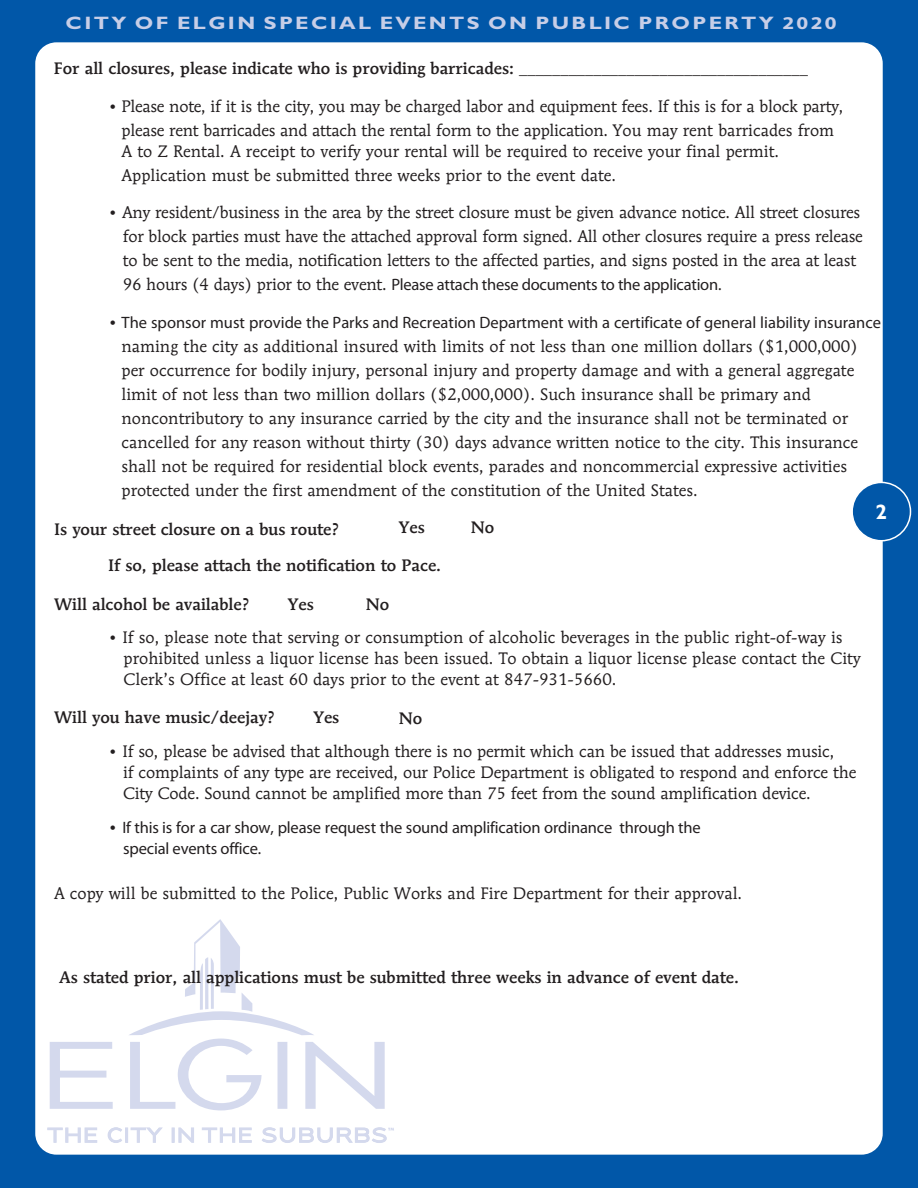
<style>
.page{position:relative;width:918px;height:1188px;background:#0157a8}
.page>*{position:absolute;margin:0;border:0;box-sizing:border-box;transform-origin:0 0}
.t1{font:700 21px "Gill Sans";color:#fff}
.Text_with_fill_ins{font:700 18px "Gill Sans";letter-spacing:.11em;color:#c7cee7;scale:1.18 1}
.text_paragraphs{font:16.5px/24px "Mendoza Roman";color:#231f20}
.Text_with_fill_ins-2{font:500 16.5px "Mendoza Roman";color:#231f20}
.text_paragraphs-2{font:16.5px "Myriad Pro";letter-spacing:-.01em;color:#231f20}
.text_paragraphs-3{font:500 16.5px "Mendoza Roman";color:#231f20}
.s1{font-family:"Myriad Pro"}
.s2{font-family:"Mendoza Roman"}
</style>
<div class="page">
<div style="left:35px;top:42px;width:848px;height:1113px;background:#fff;border-radius:21px"></div>
<svg style="left:50px;top:919px;width:335px;height:191px"></svg>
<svg style="left:47px;top:1128px;width:50px;height:15px"></svg>
<svg style="left:108px;top:1127px;width:55px;height:16px"></svg>
<svg style="left:172px;top:1128px;width:22px;height:15px"></svg>
<svg style="left:202px;top:1128px;width:50px;height:15px"></svg>
<svg style="left:262px;top:1127px;width:132px;height:16px"></svg>
<div style="left:852px;top:482px;width:58px;height:59px;background:#0157a8;border-radius:50%"></div>
<div style="left:851px;top:482px;width:60px;height:60px;border:2px solid #fff;border-radius:50%"></div>
<p class="Text_with_fill_ins" style="left:66px;top:12px;width:655px">CITY OF ELGIN SPECIAL EVENTS ON PUBLIC PROPERTY <span class="s1">2020</span></p>
<p class="Text_with_fill_ins-2" style="left:54px;top:58px;width:755px">For all closures, please indicate who is providing barricades: ___________________________________</p>
<p class="text_paragraphs" style="left:108px;top:94px;width:737px;text-align:center">• Please note, if it is the city, you may be charged labor and equipment fees. If this is for a block party, please rent barricades and attach the rental form to the application. You may rent barricades from</p>
<p class="text_paragraphs" style="left:122px;top:139px;width:659px">A to Z Rental. A receipt to verify your rental will be required to receive your final permit.<br>Application must be submitted three weeks prior to the event date.</p>
<p class="text_paragraphs" style="left:108px;top:200px;width:754px">• Any resident/business in the area by the street closure must be given advance notice. All street closures</p>
<p class="text_paragraphs" style="left:123px;top:224px;width:742px">for block parties must have the attached approval form signed. All other closures require a press release</p>
<p class="text_paragraphs" style="left:123px;top:248px;width:735px">to be sent to the media, notification letters to the affected parties, and signs posted in the area at least</p>
<p class="text_paragraphs-2" style="left:123px;top:275px;width:600px"><span class="s2">96 hours (4 days) prior to the event.</span> Please attach these documents to the application.</p>
<p class="text_paragraphs-2" style="left:108px;top:312px;width:223px"><span class="s2">•</span> The sponsor must provide the</p>
<p class="text_paragraphs" style="left:122px;top:310px;width:761px;text-indent:446px"><span class="s1">with a certificate of general liability insurance </span>naming the city as additional insured with limits of not less than one million dollars ($1,000,000) per occurrence for bodily injury, personal injury and property damage and with a general aggregate limit of not less than two million dollars ($2,000,000). Such insurance shall be primary and noncontributory to any insurance carried by the city and the insurance shall not be terminated or cancelled for any reason without thirty (30) days advance written notice to the city. This insurance shall not be required for residential block events, parades and noncommercial expressive activities protected under the first amendment of the constitution of the United States.</p>
<p class="Text_with_fill_ins-2" style="left:54px;top:519px;width:287px">Is your street closure on a bus route?</p>
<p class="Text_with_fill_ins-2" style="left:399px;top:517px;width:27px">Yes</p>
<p class="Text_with_fill_ins-2" style="left:471px;top:517px;width:25px">No</p>
<p class="Text_with_fill_ins-2" style="left:108px;top:555px;width:335px">If so, please attach the notification to Pace.</p>
<p class="Text_with_fill_ins-2" style="left:54px;top:594px;width:197px">Will alcohol be available?</p>
<p class="Text_with_fill_ins-2" style="left:288px;top:594px;width:27px">Yes</p>
<p class="Text_with_fill_ins-2" style="left:366px;top:594px;width:25px">No</p>
<p class="text_paragraphs" style="left:108px;top:625px;width:736px">• If so, please note that serving or consumption of alcoholic beverages in the public right-of-way is</p>
<p class="text_paragraphs" style="left:124px;top:646px;width:739px">prohibited unless a liquor license has been issued. To obtain a liquor license please contact the City</p>
<p class="text_paragraphs" style="left:124px;top:667px;width:494px">Clerk’s Office at least 60 days prior to the event at 847-931-5660.</p>
<p class="Text_with_fill_ins-2" style="left:399px;top:708px;width:25px">No</p>
<p class="text_paragraphs" style="left:123px;top:740px;width:735px;line-height:21px;text-indent:-15px">• If so, please be advised that although there is no permit which can be issued that addresses music,<br>if complaints of any type are received, our Police Department is obligated to respond and enforce the<br>City Code. Sound cannot be amplified more than 75 feet from the sound amplification device.</p>
<p class="text_paragraphs-2" style="left:108px;top:818px;width:594px"><span class="s2">•</span> If this is for a car show, please request the sound amplification ordinance through the</p>
<p class="text_paragraphs-2" style="left:123px;top:839px;width:140px">special events office.</p>
<p class="text_paragraphs" style="left:54px;top:881px;width:690px">A copy will be submitted to the Police, Public Works and Fire Department for their approval.</p>
<p class="t1" style="left:876px;top:500px;width:13px">2</p>
<p class="text_paragraphs-3" style="left:59px;top:967px;width:681px">As stated prior, all applications must be submitted three weeks in advance of event date.</p>
</div>
